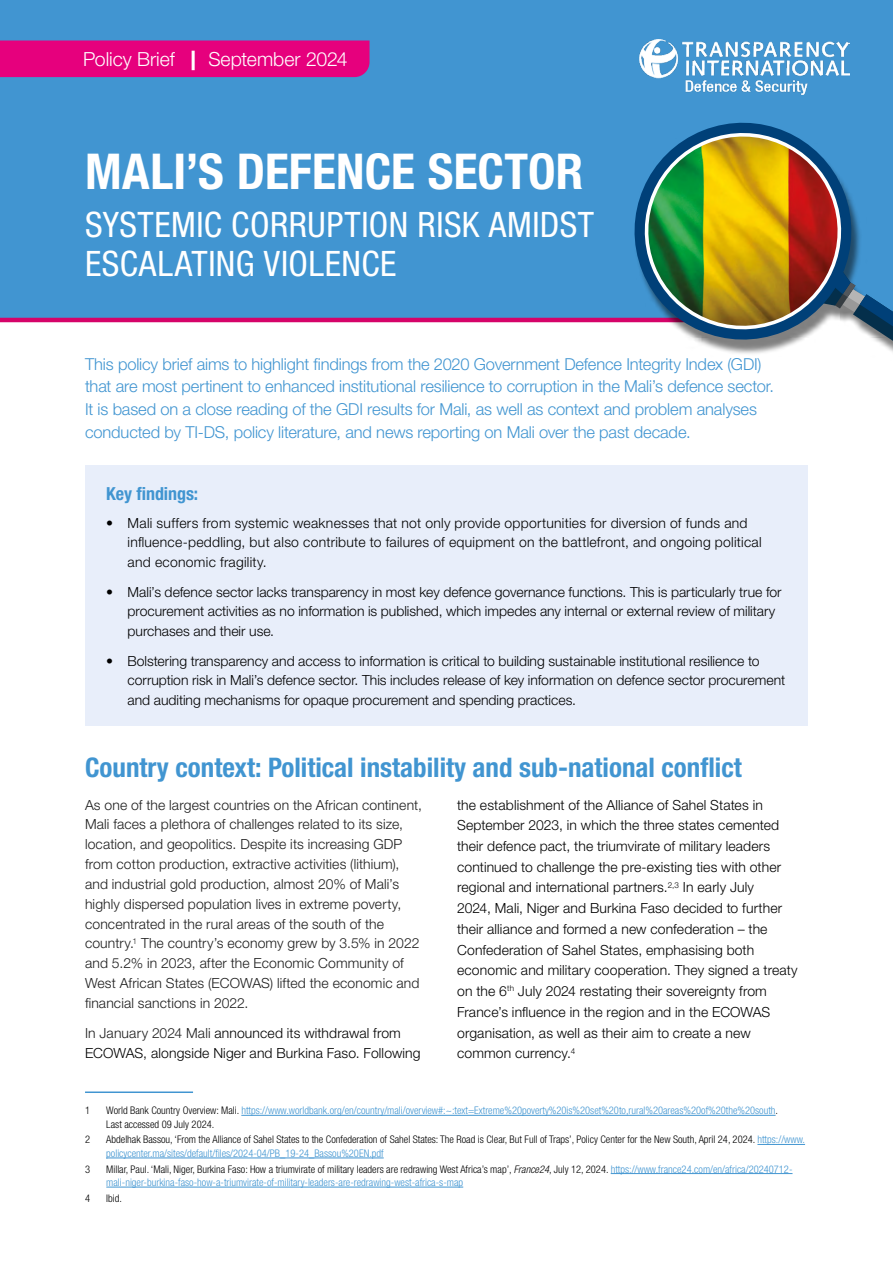
<style>
.page{position:relative;width:893px;height:1263px;background:#fff}
.page>*{position:absolute;margin:0;border:0;box-sizing:border-box;transform-origin:0 0}
.heading_1{font:700 condensed 49.5px "Helvetica Neue LT Pro";letter-spacing:.005em;color:#fff}
.heading_1-2{font:condensed 35.1px/38.5px "Helvetica Neue LT Pro";letter-spacing:.015em;color:#fff}
.Heading_Style_2{font:700 condensed 27px "Helvetica Neue LT Pro";color:#4195d1}
.Body_Copy{font:300 19.5px "Helvetica Neue LT Pro";letter-spacing:-.005em;color:#fff}
.Intro_para{font:700 condensed 18px "Helvetica Neue LT Pro";letter-spacing:-.005em;color:#4195d1}
.Intro_para-2{font:300 16.5px/22.8px "Helvetica Neue LT Pro";letter-spacing:-.01em;color:#4195d1}
.Body_Copy-2{font:300 13.95px/20.7px "Helvetica Neue LT Pro";letter-spacing:.005em;color:#000}
.Body_Copy-3{font:300 13.95px/19.8px "Helvetica Neue LT Pro";letter-spacing:.01em;color:#1e1e1e}
.t1{font:300 condensed 10.5px/13.5px "Helvetica Neue LT Pro";color:#4195d1}
.t2{font:300 condensed 10.5px/13.5px "Helvetica Neue LT Pro";color:#000}
.s1{font-weight:900}
.s2{color:#1e1e1e}
.s3{color:#000}
.s4{color:#4195d1}
.s5{font-style:italic;color:#000}
</style>
<div class="page">
<div style="left:85px;top:465px;width:723px;height:261px;background:#e8eefa"></div>
<hr style="left:85px;top:1091px;width:108px;height:2px;background:#4195d1">
<hr style="left:241px;top:1115px;width:535px;height:1px;background:#4195d1">
<hr style="left:757px;top:1144px;width:48px;height:1px;background:#4195d1">
<hr style="left:106px;top:1158px;width:278px;height:1px;background:#4195d1">
<hr style="left:611px;top:1173px;width:181px;height:1px;background:#4195d1">
<hr style="left:106px;top:1187px;width:357px;height:1px;background:#4195d1">
<div style="left:0;top:0;width:893px;height:318px;background:#4195d1"></div>
<div style="left:0;top:40px;width:369px;height:37px;background:#e6007d"></div>
<img style="left:639px;top:39px;width:210px;height:56px">
<hr style="left:0;top:318px;width:756px;height:4px;background:#d50369">
<div style="left:634px;top:127px;width:259px;height:299px;background:#000;opacity:.5"></div>
<svg style="left:866px;top:270px;width:27px;height:71px;background:#35719e"></svg>
<svg style="left:620px;top:108px;width:246px;height:246px;fill:#4195d1"></svg>
<svg style="left:634px;top:122px;width:218px;height:218px;background:#7e8455"></svg>
<p class="Body_Copy" style="left:83px;top:47px;width:266px">Policy Brief <span class="s1">|</span> September 2024</p>
<p class="heading_1" style="left:85px;top:142px;width:500px">MALI’S DEFENCE SECTOR</p>
<p class="heading_1-2" style="left:85px;top:205px;width:511px">SYSTEMIC CORRUPTION RISK AMIDST<br>ESCALATING VIOLENCE</p>
<p class="Intro_para-2" style="left:85px;top:352px;width:690px">This policy brief aims to highlight findings from the 2020 Government Defence Integrity Index (GDI) that are most pertinent to enhanced institutional resilience to corruption in the Mali’s defence sector.<br>It is based on a close reading of the GDI results for Mali, as well as context and problem analyses conducted by TI-DS, policy literature, and news reporting on Mali over the past decade.</p>
<p class="Intro_para" style="left:106px;top:482px;width:93px">Key findings:</p>
<p class="Body_Copy-2" style="left:128px;top:513px;width:636px;line-height:19.5px;text-indent:-21px">• Mali suffers from systemic weaknesses that not only provide opportunities for diversion of funds and influence-peddling, but also contribute to failures of equipment on the battlefront, and ongoing political and economic fragility.</p>
<p class="Body_Copy-2" style="left:128px;top:582px;width:656px;line-height:19.5px;text-indent:-21px">• Mali’s defence sector lacks transparency in most key defence governance functions. This is particularly true for procurement activities as no information is published, which impedes any internal or external review of military purchases and their use.</p>
<p class="Body_Copy-2" style="left:128px;top:651px;width:659px;line-height:19.5px;text-indent:-21px">• Bolstering transparency and access to information is critical to building sustainable institutional resilience to corruption risk in Mali’s defence sector. This includes release of key information on defence sector procurement and auditing mechanisms for opaque procurement and spending practices.</p>
<p class="Heading_Style_2" style="left:85px;top:751px;width:658px">Country context: Political instability and sub-national conflict</p>
<p class="Body_Copy-3" style="left:85px;top:794px;width:338px">As one of the largest countries on the African continent, Mali faces a plethora of challenges related to its size, location, and geopolitics. Despite its increasing GDP from cotton production, extractive activities (lithium), and industrial gold production, almost 20% of Mali’s highly dispersed population lives in extreme poverty, concentrated in the rural areas of the south of the country.<sup>1</sup> The country’s economy grew by 3.5% in 2022 and 5.2% in 2023, after the Economic Community of West African States (ECOWAS) lifted the economic and financial sanctions in 2022.</p>
<p class="Body_Copy-2" style="left:85px;top:1023px;width:337px;line-height:19.8px"><span class="s2">In January 2024 Mali</span> announced its withdrawal from<br>ECOWAS, alongside Niger and Burkina Faso. Following</p>
<p class="Body_Copy-2" style="left:457px;top:794px;width:342px">the establishment of the Alliance of Sahel States in September 2023, in which the three states cemented their defence pact, the triumvirate of military leaders continued to challenge the pre-existing ties with other regional and international partners.<sup>2,3</sup> In early July<br>2024, Mali, Niger and Burkina Faso decided to further their alliance and formed a new confederation – the Confederation of Sahel States, emphasising both economic and military cooperation. They signed a treaty on the 6<sup>th</sup> July 2024 restating their sovereignty from France’s influence in the region and in the ECOWAS organisation, as well as their aim to create a new common currency.<sup>4</sup></p>
<p class="t2" style="left:85px;top:1104px;width:7px">1</p>
<p class="t1" style="left:106px;top:1104px;width:673px"><span class="s3">World Bank Country Overview: Mali.</span> https://www.worldbank.org/en/country/mali/overview#:~:text=Extreme%20poverty%20is%20set%20to,rural%20areas%20of%20the%20south<span class="s3">.<br>Last accessed 09 July 2024.</span></p>
<p class="t2" style="left:85px;top:1133px;width:7px">2</p>
<p class="t2" style="left:106px;top:1133px;width:700px">Abdelhak Bassou, ‘From the Alliance of Sahel States to the Confederation of Sahel States: The Road is Clear, But Full of Traps’, Policy Center for the New South, April 24, 2024. <span class="s4">https://www. policycenter.ma/sites/default/files/2024-04/PB_19-24_Bassou%20EN.pdf</span></p>
<p class="t2" style="left:85px;top:1162px;width:7px">3</p>
<p class="t1" style="left:106px;top:1162px;width:688px"><span class="s3">Millar, Paul. ‘Mali, Niger, Burkina Faso: How a triumvirate of military leaders are redrawing West Africa’s map’,</span> <span class="s5">France24</span><span class="s3">, July 12, 2024.</span> https://www.france24.com/en/africa/20240712- mali-niger-burkina-faso-how-a-triumvirate-of-military-leaders-are-redrawing-west-africa-s-map</p>
<p class="t2" style="left:85px;top:1191px;width:7px">4</p>
<p class="t2" style="left:106px;top:1191px;width:17px">Ibid.</p>
</div>
